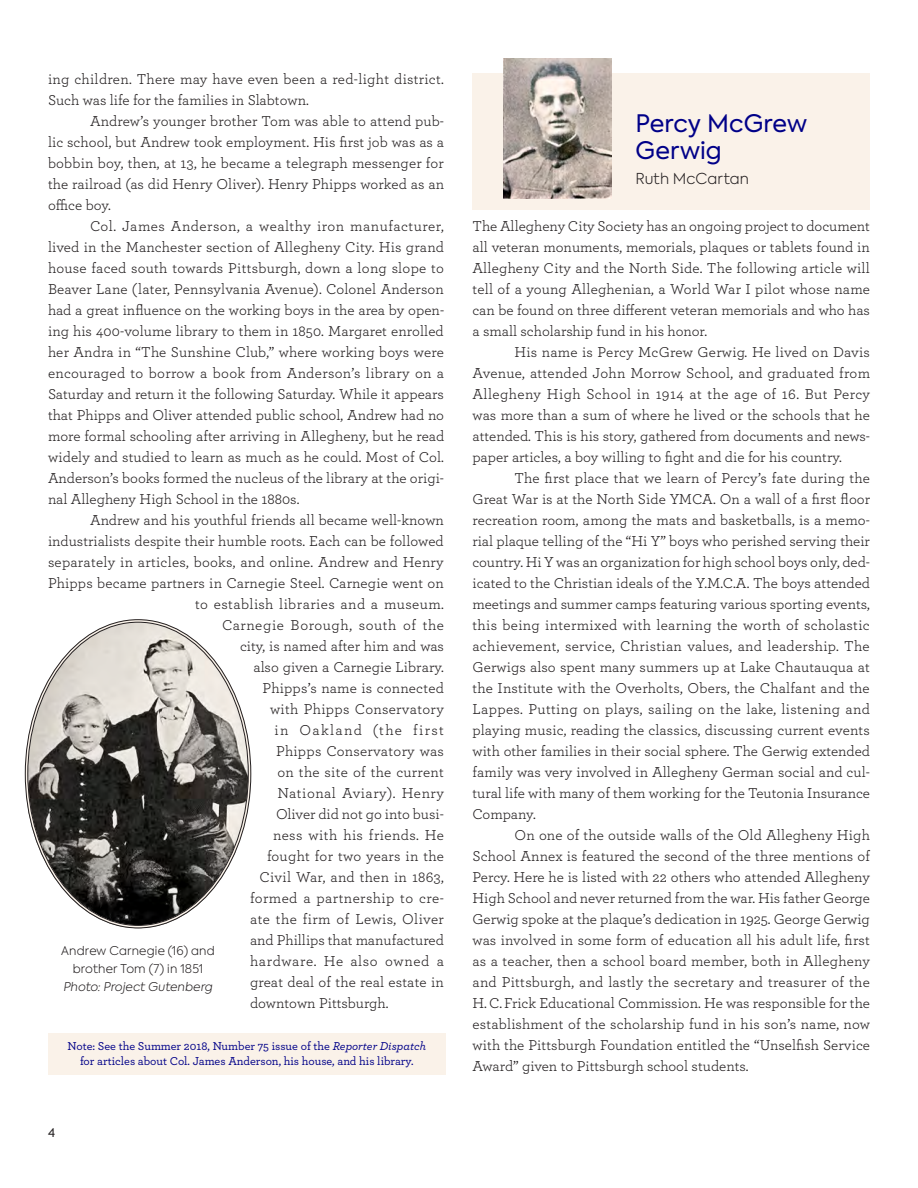
<style>
.page{position:relative;width:918px;height:1188px;background:#fff}
.page>*{position:absolute;margin:0;border:0;box-sizing:border-box;transform-origin:0 0}
.t1{font:24px/27px "Axiforma";color:#008}
.t2{font:15px/21px "Archer";color:#231f20;text-align:justify}
.t3{font:15px "Archer";letter-spacing:.03em;color:#231f20}
.t4{font:15px "Archer";letter-spacing:.02em;color:#231f20}
.t5{font:15px "Archer";letter-spacing:.035em;color:#231f20}
.t6{font:15px "Archer";letter-spacing:.04em;color:#231f20}
.t7{font:15px "Archer";letter-spacing:.025em;color:#231f20}
.t8{font:15px "Archer";letter-spacing:.095em;color:#231f20}
.t9{font:300 15px "Axiforma";letter-spacing:.005em;color:#231f20}
.t10{font:500 12px/14.4px "Archer";color:#008;text-align:center}
.t11{font:300 12px/18px "Axiforma";letter-spacing:.015em;color:#231f20;text-align:center}
.t12{font:italic 300 12px "Axiforma";letter-spacing:.01em;color:#231f20}
.t13{font:12px "Axiforma";color:#231f20}
.s1{font-style:italic}
</style>
<div class="page">
<div style="left:472px;top:74px;width:398px;height:136px;background:#faf2e9"></div>
<div style="left:48px;top:1033px;width:397px;height:42px;background:#faf2e9"></div>
<img style="left:503px;top:59px;width:108px;height:140px">
<img style="left:25px;top:619px;width:226px;height:309px">
<p class="t2" style="left:48px;top:68px;width:397px">ing children. There may have even been a red-light district.<br>Such was life for the families in Slabtown.</p>
<p class="t2" style="left:48px;top:110px;width:398px;text-indent:42px">Andrew’s younger brother Tom was able to attend pub&shy;lic school, but Andrew took employment. His first job was as a bobbin boy, then, at 13, he became a telegraph messenger for the railroad (as did Henry Oliver). Henry Phipps worked as an office boy.</p>
<p class="t2" style="left:48px;top:215px;width:398px;text-indent:42px">Col. James Anderson, a wealthy iron manufacturer, lived in the Manchester section of Allegheny City. His grand house faced south towards Pittsburgh, down a long slope to Beaver Lane ( later, Pennsylvania Avenue). Colonel Anderson had a great influence on the working boys in the area by open&shy;ing his 400-volume library to them in 1850. Margaret enrolled her Andra in “The Sunshine Club,” where working boys were encouraged to borrow a book from Anderson’s library on a Saturday and return it the following Saturday. While it appears that Phipps and Oliver attended public school, Andrew had no more formal schooling after arriving in Allegheny, but he read widely and studied to learn as much as he could. Most of Col.<br>Anderson’s books formed the nucleus of the library at the origi&shy;nal Allegheny High School in the 1880s.</p>
<p class="t2" style="left:90px;top:509px;width:356px">Andrew and his youthful friends all became well-known</p>
<p class="t2" style="left:48px;top:530px;width:397px">industrialists despite their humble roots. Each can be followed</p>
<p class="t2" style="left:48px;top:551px;width:397px">separately in articles, books, and online. Andrew and Henry</p>
<p class="t2" style="left:48px;top:572px;width:398px">Phipps became partners in Carnegie Steel. Carnegie went on</p>
<p class="t3" style="left:195px;top:594px;width:251px">to establish libraries and a museum.</p>
<p class="t6" style="left:222px;top:615px;width:224px">Carnegie Borough, south of the</p>
<p class="t2" style="left:240px;top:635px;width:205px">city, is named after him and was</p>
<p class="t2" style="left:254px;top:656px;width:192px">also given a Carnegie Library.</p>
<p class="t2" style="left:262px;top:677px;width:183px">Phipps’s name is connected</p>
<p class="t7" style="left:270px;top:699px;width:175px">with Phipps Conservatory</p>
<p class="t8" style="left:274px;top:720px;width:171px">in Oakland (the first</p>
<p class="t4" style="left:276px;top:741px;width:169px">Phipps Conservatory was</p>
<p class="t4" style="left:278px;top:762px;width:168px">on the site of the current</p>
<p class="t5" style="left:278px;top:783px;width:168px">National Aviary). Henry</p>
<p class="t2" style="left:276px;top:803px;width:169px">Oliver did not go into busi-</p>
<p class="t3" style="left:273px;top:825px;width:173px">ness with his friends. He</p>
<p class="t4" style="left:267px;top:846px;width:179px">fought for two years in the</p>
<p class="t4" style="left:260px;top:867px;width:186px">Civil War, and then in 1863,</p>
<p class="t3" style="left:250px;top:888px;width:195px">formed a partnership to cre-</p>
<p class="t3" style="left:250px;top:909px;width:195px">ate the firm of Lewis, Oliver</p>
<p class="t2" style="left:250px;top:929px;width:195px">and Phillips that manufactured</p>
<p class="t5" style="left:250px;top:951px;width:195px">hardware. He also owned a</p>
<p class="t2" style="left:250px;top:971px;width:195px">great deal of the real estate in</p>
<p class="t2" style="left:250px;top:992px;width:140px">downtown Pittsburgh.</p>
<p class="t11" style="left:61px;top:941px;width:155px">Andrew Carnegie (16) and brother Tom (7) in 1851</p>
<p class="t12" style="left:63px;top:979px;width:151px">Photo: Project Gutenberg</p>
<p class="t10" style="left:67px;top:1039px;width:360px">Note: See the Summer 2018, Number 75 issue of the <span class="s1">Reporter Dispatch </span>for articles about Col. James Anderson, his house, and his library.</p>
<p class="t13" style="left:48px;top:1125px;width:9px">4</p>
<h1 class="t1" style="left:636px;top:110px;width:173px">Percy McGrew<br>Gerwig</h1>
<p class="t9" style="left:636px;top:169px;width:115px">Ruth McCartan</p>
<p class="t2" style="left:472px;top:215px;width:399px">The Allegheny City Society has an ongoing project to document all veteran monuments, memorials, plaques or tablets found in Allegheny City and the North Side. The following article will tell of a young Alleghenian, a World War I pilot whose name can be found on three different veteran memorials and who has a small scholarship fund in his honor.</p>
<p class="t2" style="left:472px;top:341px;width:399px;text-indent:42px">His name is Percy McGrew Gerwig. He lived on Davis Avenue, attended John Morrow School, and graduated from Allegheny High School in 1914 at the age of 16. But Percy was more than a sum of where he lived or the schools that he attended. This is his story, gathered from documents and news&shy;paper articles, a boy willing to fight and die for his country.</p>
<p class="t2" style="left:472px;top:467px;width:399px;text-indent:42px">The first place that we learn of Percy’s fate during the Great War is at the North Side YMCA. On a wall of a first floor recreation room, among the mats and basketballs, is a memo&shy;rial plaque telling of the “Hi Y” boys who perished serving their country. Hi Y was an organization for high school boys only, ded&shy;icated to the Christian ideals of the Y.M.C.A. The boys attended meetings and summer camps featuring various sporting events, this being intermixed with learning the worth of scholastic achievement, service, Christian values, and leadership. The Gerwigs also spent many summers up at Lake Chautauqua at the Institute with the Overholts, Obers, the Chalfant and the Lappes. Putting on plays, sailing on the lake, listening and playing music, reading the classics, discussing current events with other families in their social sphere. The Gerwig extended family was very involved in Allegheny German social and cul&shy;tural life with many of them working for the Teutonia Insurance Company.</p>
<p class="t2" style="left:472px;top:824px;width:399px;text-indent:42px">On one of the outside walls of the Old Allegheny High School Annex is featured the second of the three mentions of Percy. Here he is listed with 22 others who attended Allegheny High School and never returned from the war. His father George Gerwig spoke at the plaque’s dedication in 1925. George Gerwig was involved in some form of education all his adult life, first as a teacher, then a school board member, both in Allegheny and Pittsburgh, and lastly the secretary and treasurer of the H. C. Frick Educational Commission. He was responsible for the establishment of the scholarship fund in his son’s name, now with the Pittsburgh Foundation entitled the “Unselfish Service Award” given to Pittsburgh school students.</p>
</div>
